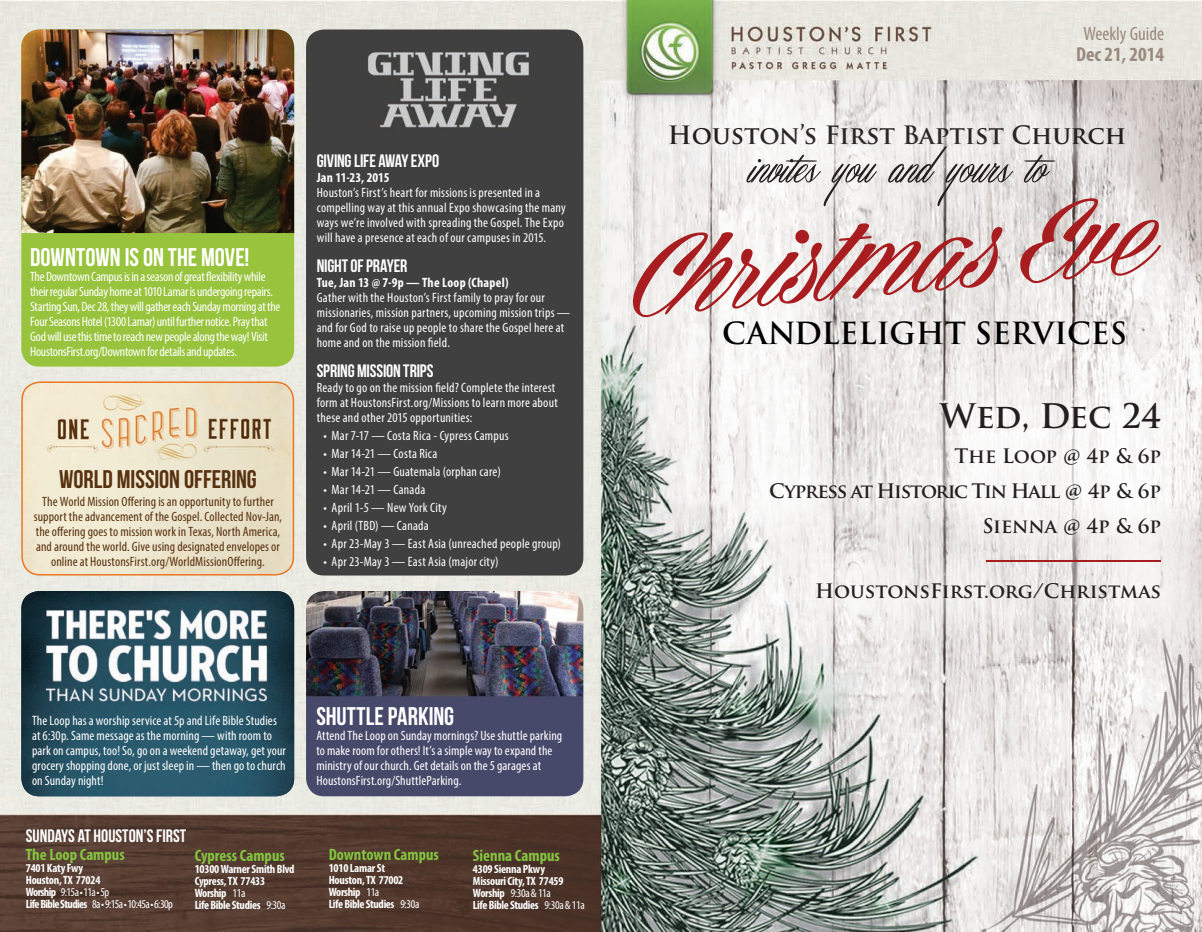
<style>
.page{position:relative;width:1202px;height:932px;background:#fff}
.page>*{position:absolute;margin:0;border:0;box-sizing:border-box;transform-origin:0 0}
.t1{font:109.2px "Cellos Script Personal Use Only";color:#a81d20}
.t2{font:63.3px "Masterics Personal Use";color:#231f20}
.t3{font:700 33px "Trajan Pro";color:#231f20}
.t4{font:700 29.7px "Trajan Pro";color:#000002}
.t5{font:25.5px "Bebas Neue";color:#fff}
.t6{font:25.5px "Bebas Neue";color:#573110}
.t7{font:700 24.6px "Trajan Pro";color:#231f20}
.t8{font:700 condensed 20.25px "Myriad Pro";color:#9a8a80}
.t9{font:700 19.5px/35px "Trajan Pro";letter-spacing:-.06em;color:#231f20;text-align:right}
.t10{font:700 19.5px "Trajan Pro";letter-spacing:-.01em;color:#231f20}
.t11{font:condensed 19.35px "Myriad Pro";color:#9a8a80}
.t12{font:18px "Bebas Neue";letter-spacing:-.005em;color:#fff}
.t13{font:700 condensed 16.5px "Myriad Pro";color:#84c440}
.t14{font:condensed 13.5px/15px "Myriad Pro";letter-spacing:.01em;color:#fff}
.t15{font:condensed 13.5px/15px "Myriad Pro";letter-spacing:-.025em;color:#fff}
.t16{font:condensed 13.5px/15px "Myriad Pro";letter-spacing:.01em;color:#583110;text-align:center}
.t17{font:700 condensed 13.5px "Myriad Pro";letter-spacing:.02em;color:#fff}
.t18{font:700 condensed 12px/12px "Myriad Pro";letter-spacing:-.02em;color:#fff}
.s1{font-weight:400}
</style>
<div class="page">
<img style="left:0;top:0;width:1201px;height:932px">
<img style="left:306px;top:591px;width:277px;height:205px">
<div style="left:21px;top:29px;width:273px;height:337px;background:#98c33c;border-radius:18px"></div>
<img style="left:21px;top:29px;width:273px;height:204px">
<div style="left:306px;top:29px;width:277px;height:546px;background:#414040"></div>
<img style="left:22px;top:382px;width:271px;height:193px">
<div style="left:21px;top:381px;width:273px;height:194px;border:2px solid #ea7724;border-radius:18px"></div>
<svg style="left:615px;top:69px;width:564px;height:132px;background:#d9d8d2"></svg>
<svg style="left:716px;top:347px;width:486px;height:308px;fill:#f1f0ef"></svg>
<hr style="left:987px;top:560px;width:174px;height:2px;background:#a81d20">
<svg style="left:699px;top:106px;width:399px;height:141px;fill:#edebea"></svg>
<img style="left:21px;top:591px;width:273px;height:205px">
<h3 class="t5" style="left:30px;top:243px;width:221px">DOWNTOWN IS ON THE MOVE!</h3>
<p class="t15" style="left:30px;top:268px;width:252px">The Downtown Campus is in a season of great flexibility while their regular Sunday home at 1010 Lamar is undergoing repairs.<br>Starting Sun, Dec 28, they will gather each Sunday morning at the Four Seasons Hotel (1300 Lamar) until further notice. Pray that God will use this time to reach new people along the way! Visit HoustonsFirst.org/Downtown for details and updates.</p>
<h3 class="t6" style="left:59px;top:465px;width:199px">WORLD MISSION OFFERING</h3>
<p class="t16" style="left:34px;top:494px;width:250px">The World Mission Offering is an opportunity to further support the advancement of the Gospel. Collected Nov-Jan, the offering goes to mission work in Texas, North America, and around the world. Give using designated envelopes or online at HoustonsFirst.org/WorldMissionOffering.</p>
<h3 class="t12" style="left:317px;top:151px;width:124px">GIVING LIFE AWAY EXPO</h3>
<p class="t17" style="left:317px;top:169px;width:74px">Jan 11-23, 2015</p>
<p class="t14" style="left:317px;top:185px;width:251px">Houston’s First’s heart for missions is presented in a compelling way at this annual Expo showcasing the many ways we’re involved with spreading the Gospel. The Expo will have a presence at each of our campuses in 2015.</p>
<h3 class="t12" style="left:317px;top:256px;width:92px">NIGHT OF PRAYER</h3>
<p class="t17" style="left:317px;top:274px;width:193px">Tue, Jan 13 @ 7-9p — The Loop (Chapel)</p>
<p class="t14" style="left:317px;top:290px;width:255px">Gather with the Houston’s First family to pray for our missionaries, mission partners, upcoming mission trips — and for God to raise up people to share the Gospel here at home and on the mission field.</p>
<h3 class="t12" style="left:317px;top:361px;width:118px">SPRING MISSION TRIPS</h3>
<p class="t14" style="left:317px;top:380px;width:242px">Ready to go on the mission field? Complete the interest form at HoustonsFirst.org/Missions to learn more about these and other 2015 opportunities:</p>
<p class="t14" style="left:323px;top:428px;width:187px">• Mar 7-17 — Costa Rica - Cypress Campus</p>
<p class="t14" style="left:323px;top:446px;width:115px">• Mar 14-21 — Costa Rica</p>
<p class="t14" style="left:323px;top:464px;width:179px">• Mar 14-21 — Guatemala (orphan care)</p>
<p class="t14" style="left:323px;top:482px;width:103px">• Mar 14-21 — Canada</p>
<p class="t14" style="left:323px;top:500px;width:125px">• April 1-5 — New York City</p>
<p class="t14" style="left:323px;top:518px;width:107px">• April (TBD) — Canada</p>
<p class="t14" style="left:323px;top:536px;width:239px">• Apr 23-May 3 — East Asia (unreached people group)</p>
<p class="t14" style="left:323px;top:554px;width:177px">• Apr 23-May 3 — East Asia (major city)</p>
<h3 class="t11" style="left:1083px;top:22px;width:82px">Weekly Guide</h3>
<h3 class="t8" style="left:1076px;top:41px;width:89px">Dec 21, 2014</h3>
<h3 class="t7" style="left:668px;top:119px;width:460px">Houston’s First Baptist Church</h3>
<h2 class="t2" style="left:748px;top:134px;width:299px">invites you and yours to</h2>
<h1 class="t1" style="left:625px;top:217px;width:530px;rotate:-5deg">Chris tmas Eve</h1>
<h3 class="t4" style="left:722px;top:315px;width:406px">CANDLELIGHT SERVICES</h3>
<h3 class="t3" style="left:940px;top:396px;width:223px">Wed, Dec 24</h3>
<h3 class="t9" style="left:769px;top:439px;width:393px">The Loop @ 4p &amp; 6p<br>Cypress at Historic Tin Hall @ 4p &amp; 6p<br>Sienna @ 4p &amp; 6p</h3>
<h3 class="t10" style="left:815px;top:579px;width:347px">HoustonsFirst.org/Christmas</h3>
<p class="t14" style="left:32px;top:713px;width:255px">The Loop has a worship service at 5p and Life Bible Studies at 6:30p. Same message as the morning — with room to park on campus, too! So, go on a weekend getaway, get your grocery shopping done, or just sleep in — then go to church on Sunday night!</p>
<h3 class="t12" style="left:26px;top:826px;width:162px">SUNDAYS AT HOUSTON’S FIRST</h3>
<p class="t13" style="left:26px;top:844px;width:100px">The Loop Campus</p>
<p class="t18" style="left:26px;top:862px;width:148px">7401 Katy Fwy<br>Houston, TX 77024<br>Worship <span class="s1">9:15a • 11a • 5p<br></span>Life Bible Studies <span class="s1">8a • 9:15a • 10:45a • 6:30p</span></p>
<p class="t13" style="left:195px;top:845px;width:92px">Cypress Campus</p>
<p class="t18" style="left:195px;top:862px;width:101px">10300 Warner Smith Blvd<br>Cypress, TX 77433<br>Worship <span class="s1">11a<br></span>Life Bible Studies <span class="s1">9:30a</span></p>
<h3 class="t5" style="left:316px;top:702px;width:139px">SHUTTLE PARKING</h3>
<p class="t14" style="left:316px;top:728px;width:247px">Attend The Loop on Sunday mornings? Use shuttle parking to make room for others! It’s a simple way to expand the ministry of our church. Get details on the 5 garages at HoustonsFirst.org/ShuttleParking.</p>
<p class="t13" style="left:329px;top:844px;width:112px">Downtown Campus</p>
<p class="t18" style="left:329px;top:861px;width:92px">1010 Lamar St<br>Houston, TX 77002<br>Worship <span class="s1">11a<br></span>Life Bible Studies <span class="s1">9:30a</span></p>
<p class="t13" style="left:473px;top:844px;width:88px">Sienna Campus</p>
<p class="t18" style="left:473px;top:862px;width:113px">4309 Sienna Pkwy<br>Missouri City, TX 77459<br>Worship <span class="s1">9:30a &amp; 11a<br></span>Life Bible Studies <span class="s1">9:30a &amp; 11a</span></p>
</div>
